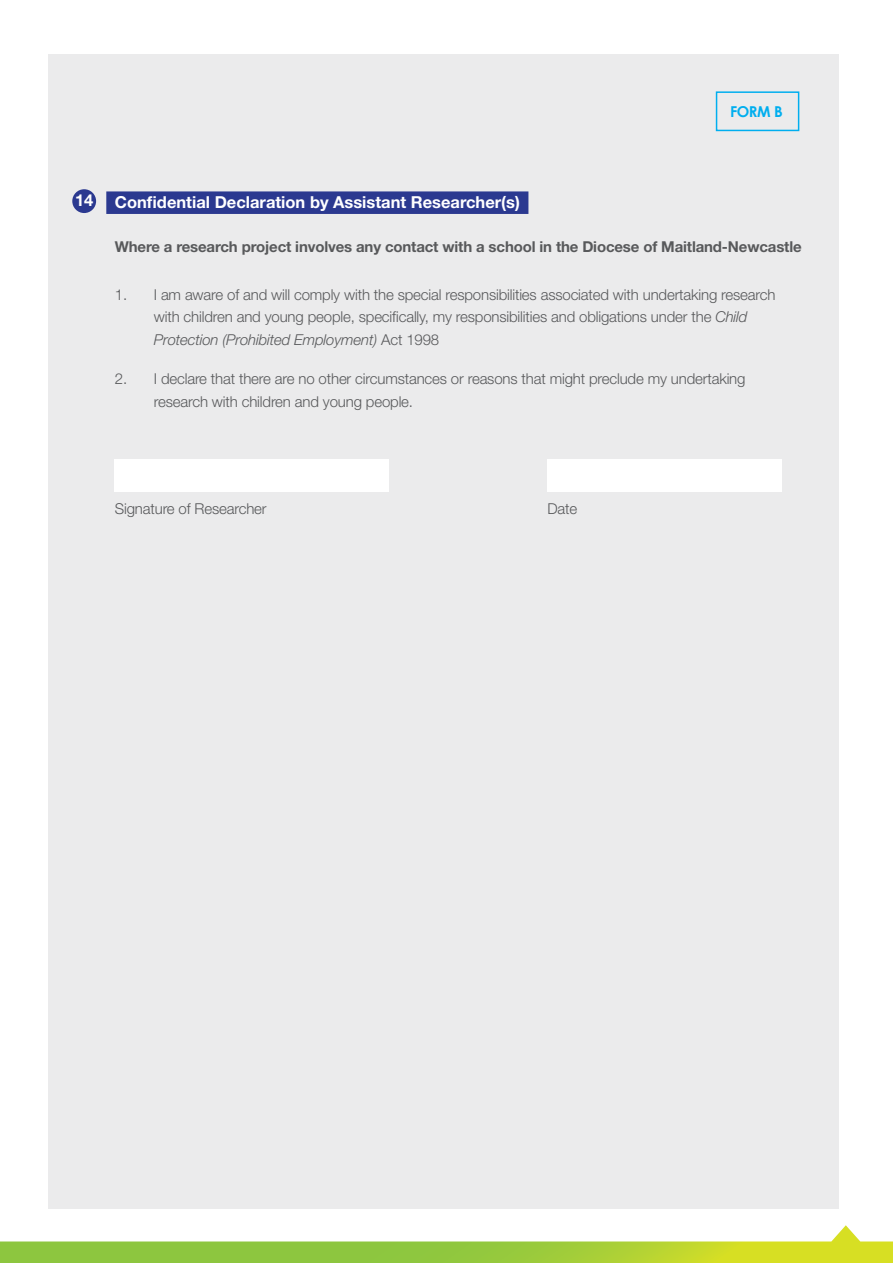
<style>
.page{position:relative;width:893px;height:1263px;background:#fff}
.page>*{position:absolute;margin:0;border:0;box-sizing:border-box;transform-origin:0 0}
.t1{font:700 16.5px "Helvetica Neue LT Std";color:#fff}
.t2{font:300 15px/22.5px "Helvetica Neue LT Std";letter-spacing:-.01em;color:#58595b}
.t3{font:700 15px "Helvetica Neue LT Std";letter-spacing:-.01em;color:#58595b}
.t4{font:700 15px "Century Gothic";color:#00aeef}
.s1{font-style:italic}
</style>
<div class="page">
<div style="left:48px;top:54px;width:791px;height:1155px;background:#ebebec"></div>
<div style="left:72px;top:189px;width:24px;height:24px;background:#2b3990;border-radius:50%"></div>
<div style="left:106px;top:191px;width:422px;height:23px;background:#2b3990"></div>
<div style="left:115px;top:459px;width:274px;height:33px;background:#fff"></div>
<div style="left:547px;top:459px;width:235px;height:33px;background:#fff"></div>
<div style="left:716px;top:91px;width:83px;height:40px;border:2px solid #00aeef"></div>
<svg style="left:0;top:1225px;width:893px;height:38px"></svg>
<p class="t4" style="left:730px;top:100px;width:54px">FORM B</p>
<p class="t1" style="left:75px;top:190px;width:20px">14</p>
<p class="t1" style="left:115px;top:192px;width:407px">Confidential Declaration by Assistant Researcher(s)</p>
<p class="t3" style="left:115px;top:237px;width:688px">Where a research project involves any contact with a school in the Diocese of Maitland-Newcastle</p>
<p class="t2" style="left:154px;top:283px;width:623px;text-indent:-39px">1. I am aware of and will comply with the special responsibilities associated with undertaking research with children and young people, specifically, my responsibilities and obligations under the <span class="s1">Child<br>Protection (Prohibited Employment)</span> Act 1998</p>
<p class="t2" style="left:154px;top:367px;width:593px;text-indent:-39px">2. I declare that there are no other circumstances or reasons that might preclude my undertaking research with children and young people.</p>
<p class="t2" style="left:115px;top:497px;width:153px">Signature of Researcher</p>
<p class="t2" style="left:547px;top:497px;width:31px">Date</p>
</div>
